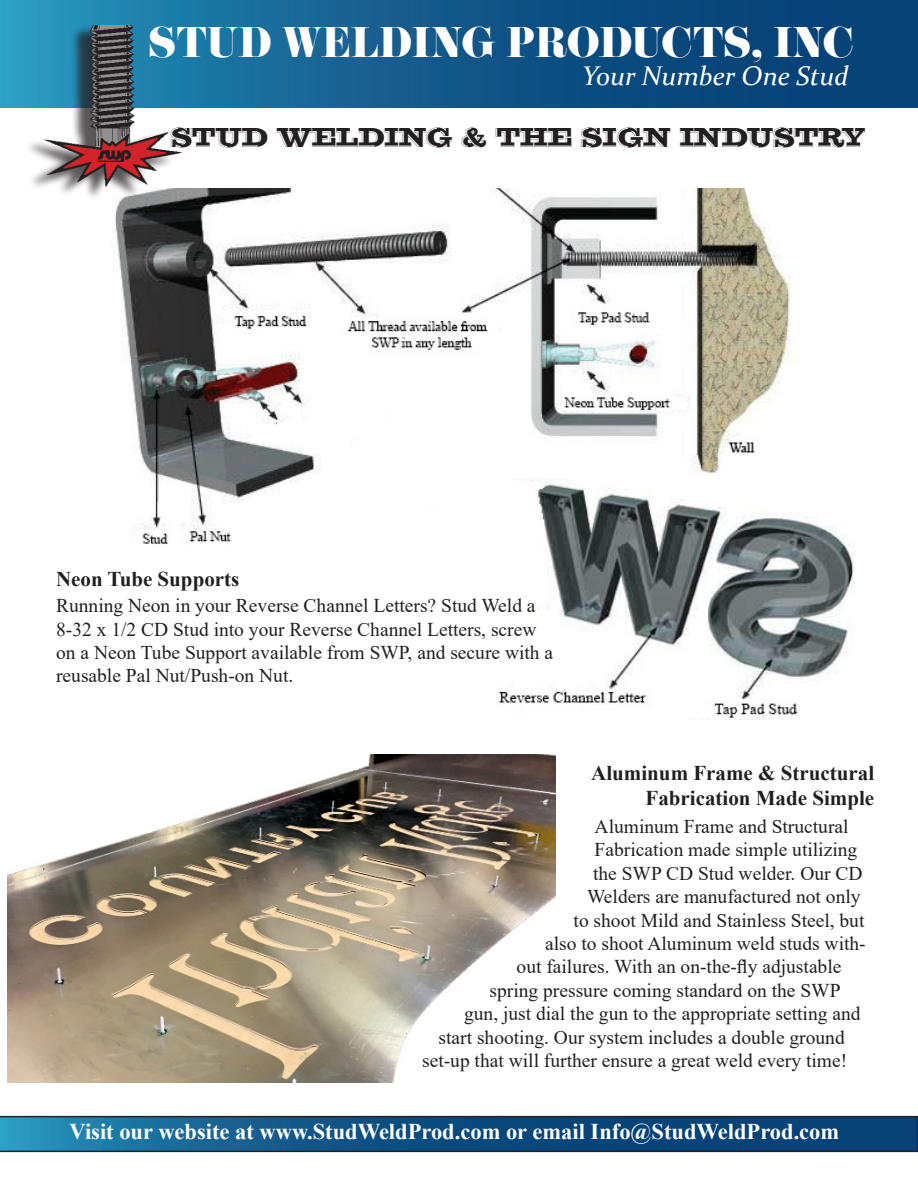
<style>
.page{position:relative;width:918px;height:1188px;background:#fff}
.page>*{position:absolute;margin:0;border:0;box-sizing:border-box;transform-origin:0 0}
.t1{font:37.5px "Eloquent JF Small Caps Pro";color:#fff}
.t2{font:27px "Sutro Open Initials";letter-spacing:-.02em;color:#231f20}
.t3{font:italic 27px "Constantia";color:#fff}
.t4{font:700 22.5px "Times New Roman";color:#fff}
.t5{font:700 21px "Times New Roman";color:#231f20}
.t6{font:19.5px/23.4px "Times New Roman";color:#231f20}
</style>
<div class="page">
<svg style="left:0;top:0;width:918px;height:107px;background:#11588a"></svg>
<img style="left:114px;top:189px;width:677px;height:355px">
<img style="left:496px;top:478px;width:359px;height:241px">
<img style="left:7px;top:755px;width:549px;height:328px">
<svg style="left:0;top:1116px;width:918px;height:36px;background:#11517f"></svg>
<div style="left:24px;top:25px;width:151px;height:177px;background:#231f20;opacity:.75"></div>
<img style="left:43px;top:26px;width:139px;height:163px">
<p class="t1" style="left:148px;top:17px;width:707px">STUD WELDING PRODUCTS, INC</p>
<p class="t3" style="left:582px;top:58px;width:268px">Your Number One Stud</p>
<p class="t2" style="left:170px;top:122px;width:697px">STUD WELDING &amp; THE SIGN INDUSTRY</p>
<p class="t5" style="left:56px;top:564px;width:185px">Neon Tube Supports</p>
<p class="t6" style="left:56px;top:593px;width:499px">Running Neon in your Reverse Channel Letters? Stud Weld a 8-32 x 1/2 CD Stud into your Reverse Channel Letters, screw on a Neon Tube Support available from SWP, and secure with a reusable Pal Nut/Push-on Nut.</p>
<p class="t5" style="left:591px;top:758px;width:284px">Aluminum Frame &amp; Structural</p>
<p class="t5" style="left:646px;top:783px;width:230px">Fabrication Made Simple</p>
<p class="t6" style="left:595px;top:814px;width:256px">Aluminum Frame and Structural</p>
<p class="t6" style="left:595px;top:838px;width:264px">Fabrication made simple utilizing</p>
<p class="t6" style="left:593px;top:861px;width:271px">the SWP CD Stud welder. Our CD</p>
<p class="t6" style="left:587px;top:884px;width:275px">Welders are manufactured not only</p>
<p class="t6" style="left:574px;top:908px;width:292px">to shoot Mild and Stainless Steel, but</p>
<p class="t6" style="left:545px;top:931px;width:322px">also to shoot Aluminum weld studs with-</p>
<p class="t6" style="left:517px;top:955px;width:326px">out failures. With an on-the-fly adjustable</p>
<p class="t6" style="left:490px;top:978px;width:352px">spring pressure coming standard on the SWP</p>
<p class="t6" style="left:464px;top:1001px;width:398px">gun, just dial the gun to the appropriate setting and</p>
<p class="t6" style="left:439px;top:1025px;width:408px">start shooting. Our system includes a double ground</p>
<p class="t6" style="left:422px;top:1048px;width:427px">set-up that will further ensure a great weld every time!</p>
<p class="t4" style="left:70px;top:1115px;width:771px">Visit our website at www.StudWeldProd.com or email Info@StudWeldProd.com</p>
</div>
